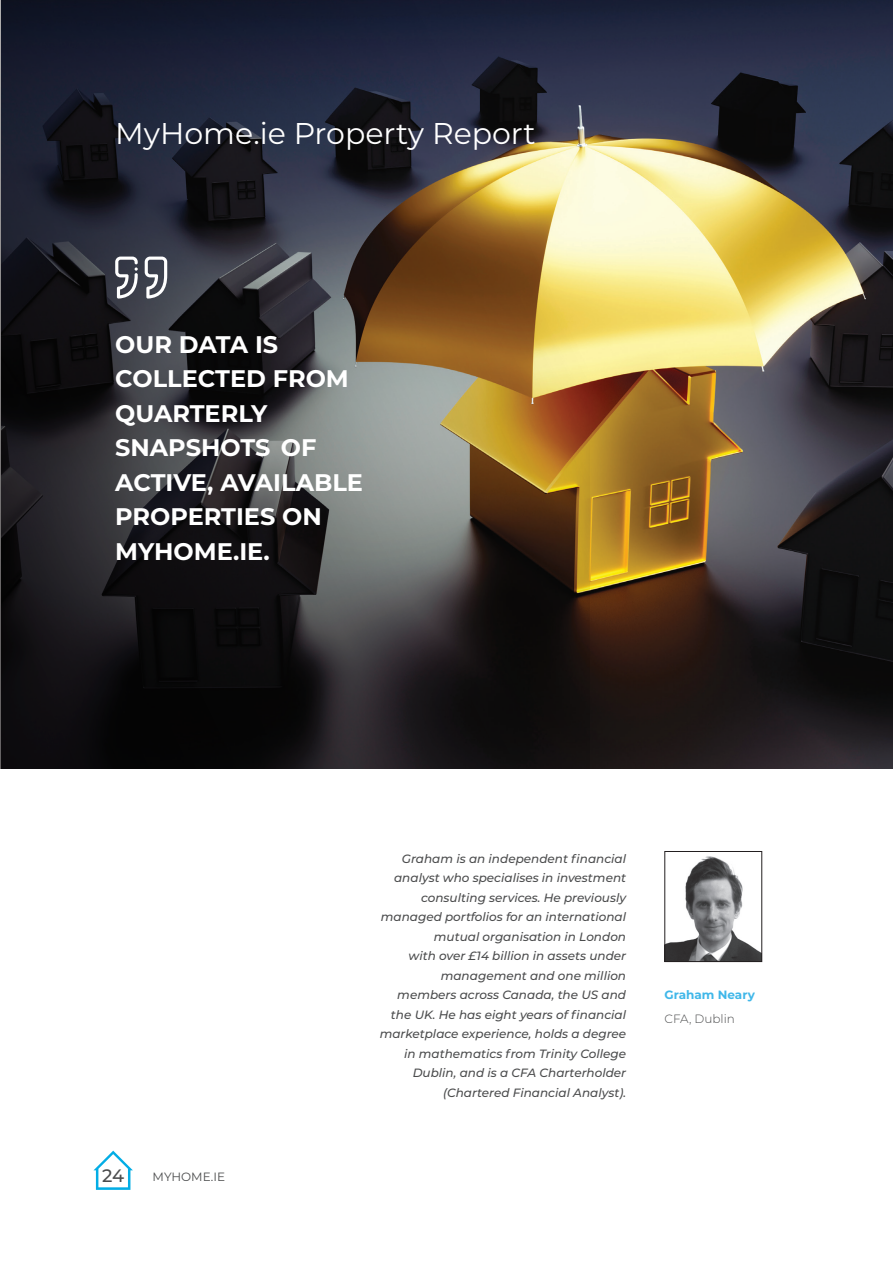
<style>
.page{position:relative;width:893px;height:1263px;background:#fff}
.page>*{position:absolute;margin:0;border:0;box-sizing:border-box;transform-origin:0 0}
.Title_3{font:30px "Montserrat";color:#fff}
.Title_03{font:700 24px/34.5px "Montserrat";color:#fff}
.t1{font:500 18px "Montserrat";color:#4b4c4d}
.t2{font:italic 500 12px/19.5px "Montserrat";color:#4b4c4d;text-align:right}
.Text_01_Left{font:700 12px "Montserrat";color:#40b7e9}
.Text_01_Left-2{font:300 12px "Montserrat";color:#4b4c4d}
.t3{font:12px "Montserrat";color:#4b4c4d}
</style>
<div class="page">
<img style="left:590px;top:0;width:303px;height:768px">
<svg style="left:0;top:0;width:590px;height:768px;background:#3b3633"></svg>
<img style="left:666px;top:856px;width:94px;height:104px">
<div style="left:664px;top:851px;width:98px;height:111px;border:1px solid #231f20"></div>
<svg style="left:145px;top:257px;width:22px;height:42px"></svg>
<svg style="left:115px;top:257px;width:23px;height:42px"></svg>
<svg style="left:93px;top:1151px;width:40px;height:39px"></svg>
<p class="Title_3" style="left:115px;top:113px;width:422px">MyHome.ie Property Report</p>
<p class="Title_03" style="left:115px;top:326px;width:249px">OUR DATA IS<br>COLLECTED FROM<br>QUARTERLY<br>SNAPSHOTS OF<br>ACTIVE, AVAILABLE<br>PROPERTIES ON<br>MYHOME.IE.</p>
<p class="t1" style="left:102px;top:1163px;width:24px">24</p>
<p class="t3" style="left:153px;top:1169px;width:74px">MYHOME.IE</p>
<p class="t2" style="left:380px;top:848px;width:248px">Graham is an independent financial analyst who specialises in investment consulting services. He previously managed portfolios for an international mutual organisation in London<br>with over £14 billion in assets under management and one million members across Canada, the US and the UK. He has eight years of financial marketplace experience, holds a degree in mathematics from Trinity College Dublin, and is a CFA Charterholder (Chartered Financial Analyst).</p>
<p class="Text_01_Left" style="left:664px;top:986px;width:92px">Graham Neary</p>
<p class="Text_01_Left-2" style="left:664px;top:1010px;width:72px">CFA, Dublin</p>
</div>
